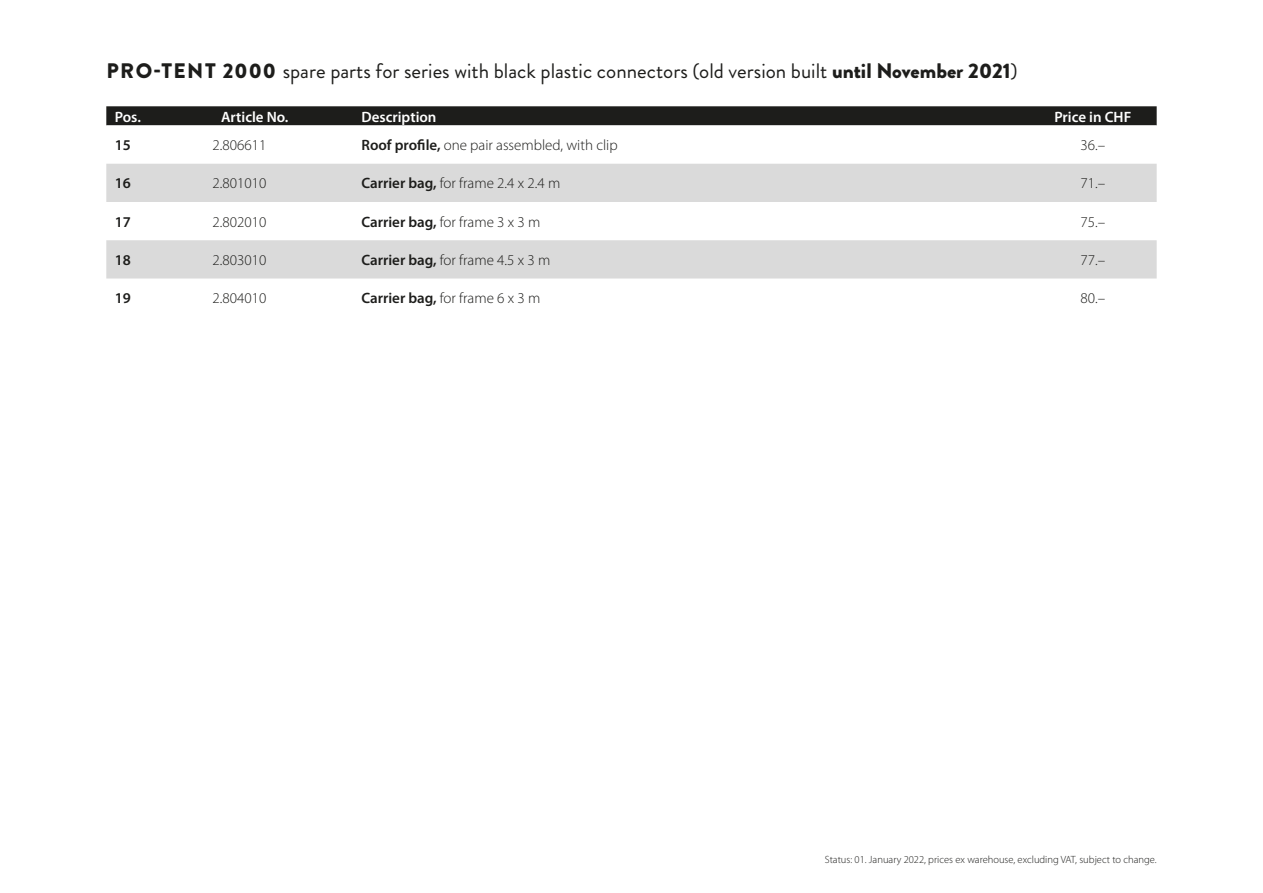
<style>
.page{position:relative;width:1263px;height:893px;background:#fff}
.page>*{position:absolute;margin:0;border:0;box-sizing:border-box;transform-origin:0 0}
.t1{font:21px "Brandon Grotesque";color:#1d1d1b}
.t2{font:300 15px "Myriad Pro";color:#1d1d1b}
.t3{font:600 15px "Myriad Pro";color:#fff}
.t4{font:600 15px "Myriad Pro";color:#1d1d1b}
.t5{font:300 10.5px "Myriad Pro";color:#1d1d1b}
.s1{font-weight:900}
.s2{font-weight:600}
</style>
<div class="page">
<div style="left:106px;top:106px;width:1051px;height:19px;background:#1d1d1b"></div>
<svg style="left:106px;top:125px;width:1051px;height:39px"></svg>
<svg style="left:106px;top:164px;width:1051px;height:115px;fill:#dadada"></svg>
<p class="t1" style="left:106px;top:57px;width:913px"><span class="s1">PRO-TENT 2000</span> spare parts for series with black plastic connectors (old version built <span class="s1">until November 2021</span>)</p>
<p class="t3" style="left:115px;top:107px;width:28px">Pos.</p>
<p class="t3" style="left:221px;top:107px;width:69px">Article No.</p>
<p class="t3" style="left:361px;top:107px;width:77px">Description</p>
<p class="t3" style="left:1054px;top:107px;width:78px">Price in CHF</p>
<p class="t4" style="left:115px;top:136px;width:18px">15</p>
<p class="t2" style="left:213px;top:136px;width:55px">2.806611</p>
<p class="t2" style="left:361px;top:136px;width:258px"><span class="s2">Roof profile,</span> one pair assembled, with clip</p>
<p class="t2" style="left:1080px;top:136px;width:26px">36.–</p>
<p class="t4" style="left:115px;top:174px;width:18px">16</p>
<p class="t2" style="left:213px;top:174px;width:55px">2.801010</p>
<p class="t2" style="left:361px;top:174px;width:200px"><span class="s2">Carrier bag,</span> for frame 2.4 x 2.4 m</p>
<p class="t2" style="left:1080px;top:174px;width:26px">71.–</p>
<p class="t4" style="left:115px;top:212px;width:18px">17</p>
<p class="t2" style="left:213px;top:213px;width:55px">2.802010</p>
<p class="t2" style="left:361px;top:213px;width:181px"><span class="s2">Carrier bag,</span> for frame 3 x 3 m</p>
<p class="t2" style="left:1080px;top:213px;width:26px">75.–</p>
<p class="t4" style="left:115px;top:250px;width:18px">18</p>
<p class="t2" style="left:213px;top:251px;width:55px">2.803010</p>
<p class="t2" style="left:361px;top:251px;width:190px"><span class="s2">Carrier bag,</span> for frame 4.5 x 3 m</p>
<p class="t2" style="left:1080px;top:251px;width:26px">77.–</p>
<p class="t4" style="left:115px;top:289px;width:18px">19</p>
<p class="t2" style="left:213px;top:289px;width:55px">2.804010</p>
<p class="t2" style="left:361px;top:289px;width:181px"><span class="s2">Carrier bag,</span> for frame 6 x 3 m</p>
<p class="t2" style="left:1080px;top:289px;width:26px">80.–</p>
<p class="t5" style="left:825px;top:853px;width:333px">Status: 01. January 2022, prices ex warehouse, excluding VAT, subject to change.</p>
</div>
